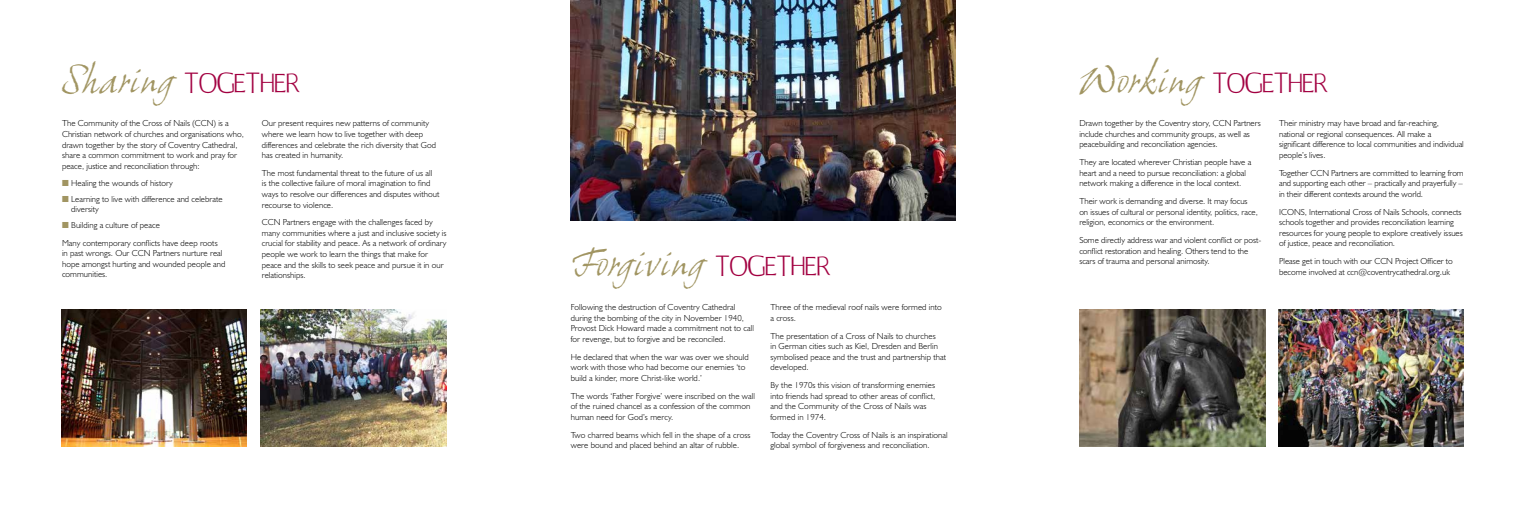
<style>
.page{position:relative;width:1526px;height:509px;background:#fff}
.page>*{position:absolute;margin:0;border:0;box-sizing:border-box;transform-origin:0 0}
.t1{font:38.5px "Grimshaw Hand ITC Std";color:#a19562}
.t2{font:22.75px "Coventry";color:#a20041}
.t3{font:300 8.75px/10.5px "Humanist 521 BT";letter-spacing:.005em;color:#000}
.s1{font-family:"Grimshaw Hand ITC Std";font-size:38.5px;color:#a19562}
.s2{color:#a19562}
.s3{font-family:"Coventry";font-size:22.75px;color:#a20041}
</style>
<div class="page">
<img style="left:1278px;top:309px;width:185px;height:137px">
<img style="left:570px;top:0;width:385px;height:221px">
<img style="left:261px;top:309px;width:185px;height:137px">
<img style="left:1079px;top:309px;width:186px;height:137px">
<img style="left:61px;top:309px;width:186px;height:137px">
<h2 class="t2" style="left:62px;top:70px;width:240px"><span class="s1">Sharing</span> TOGETHER</h2>
<p class="t3" style="left:62px;top:118px;width:183px">The Community of the Cross of Nails (CCN) is a Christian network of churches and organisations who, drawn together by the story of Coventry Cathedral, share a common commitment to work and pray for peace, justice and reconciliation through:</p>
<p class="t3" style="left:62px;top:178px;width:112px"><span class="s2">■</span> Healing the wounds of history</p>
<p class="t3" style="left:71px;top:193px;width:153px;text-indent:-9px"><span class="s2">■</span> Learning to live with difference and celebrate diversity</p>
<p class="t3" style="left:62px;top:216px;width:157px;line-height:17.9px"><span class="s2">■</span> Building a culture of peace<br>Many contemporary conflicts have deep roots</p>
<p class="t3" style="left:62px;top:248px;width:165px">in past wrongs. Our CCN Partners nurture real hope amongst hurting and wounded people and communities.</p>
<p class="t3" style="left:262px;top:118px;width:176px">Our present requires new patterns of community where we learn how to live together with deep differences and celebrate the rich diversity that God has created in humanity.</p>
<p class="t3" style="left:262px;top:167px;width:179px">The most fundamental threat to the future of us all<br>is the collective failure of moral imagination to find ways to resolve our differences and disputes without recourse to violence.</p>
<p class="t3" style="left:262px;top:217px;width:186px">CCN Partners engage with the challenges faced by many communities where a just and inclusive society is crucial for stability and peace. As a network of ordinary people we work to learn the things that make for peace and the skills to seek peace and pursue it in our relationships.</p>
<h1 class="t1" style="left:570px;top:239px;width:262px">Forgiving <span class="s3">TOGETHER</span></h1>
<p class="t3" style="left:570px;top:301px;width:185px">Following the destruction of Coventry Cathedral during the bombing of the city in November 1940, Provost Dick Howard made a commitment not to call for revenge, but to forgive and be reconciled.</p>
<p class="t3" style="left:570px;top:351px;width:179px">He declared that when the war was over we should work with those who had become our enemies ‘to build a kinder, more Christ-like world.’</p>
<p class="t3" style="left:570px;top:390px;width:186px">The words ‘Father Forgive’ were inscribed on the wall of the ruined chancel as a confession of the common human need for God’s mercy.</p>
<p class="t3" style="left:570px;top:429px;width:181px">Two charred beams which fell in the shape of a cross were bound and placed behind an altar of rubble.</p>
<p class="t3" style="left:770px;top:301px;width:173px">Three of the medieval roof nails were formed into a cross.</p>
<p class="t3" style="left:770px;top:330px;width:177px">The presentation of a Cross of Nails to churches<br>in German cities such as Kiel, Dresden and Berlin symbolised peace and the trust and partnership that developed.</p>
<p class="t3" style="left:770px;top:379px;width:166px">By the 1970s this vision of transforming enemies into friends had spread to other areas of conflict, and the Community of the Cross of Nails was formed in 1974.</p>
<p class="t3" style="left:770px;top:429px;width:179px">Today the Coventry Cross of Nails is an inspirational global symbol of forgiveness and reconciliation.</p>
<h2 class="t2" style="left:1079px;top:70px;width:250px"><span class="s1">Working</span> TOGETHER</h2>
<p class="t3" style="left:1079px;top:118px;width:183px">Drawn together by the Coventry story, CCN Partners include churches and community groups, as well as peacebuilding and reconciliation agencies.</p>
<p class="t3" style="left:1079px;top:157px;width:173px">They are located wherever Christian people have a heart and a need to pursue reconciliation: a global network making a difference in the local context.</p>
<p class="t3" style="left:1079px;top:196px;width:180px">Their work is demanding and diverse. It may focus on issues of cultural or personal identity, politics, race, religion, economics or the environment.</p>
<p class="t3" style="left:1079px;top:235px;width:183px">Some directly address war and violent conflict or post&shy;conflict restoration and healing. Others tend to the scars of trauma and personal animosity.</p>
<p class="t3" style="left:1279px;top:118px;width:186px">Their ministry may have broad and far-reaching, national or regional consequences. All make a significant difference to local communities and individual people’s lives.</p>
<p class="t3" style="left:1279px;top:167px;width:186px;text-align:justify">Together CCN Partners are committed to learning from and supporting each other – practically and prayerfully – in their different contexts around the world.</p>
<p class="t3" style="left:1279px;top:206px;width:185px">ICONS, International Cross of Nails Schools, connects schools together and provides reconciliation learning resources for young people to explore creatively issues of justice, peace and reconciliation.</p>
<p class="t3" style="left:1279px;top:256px;width:175px">Please get in touch with our CCN Project Officer to become involved at ccn@coventrycathedral.org.uk</p>
</div>
